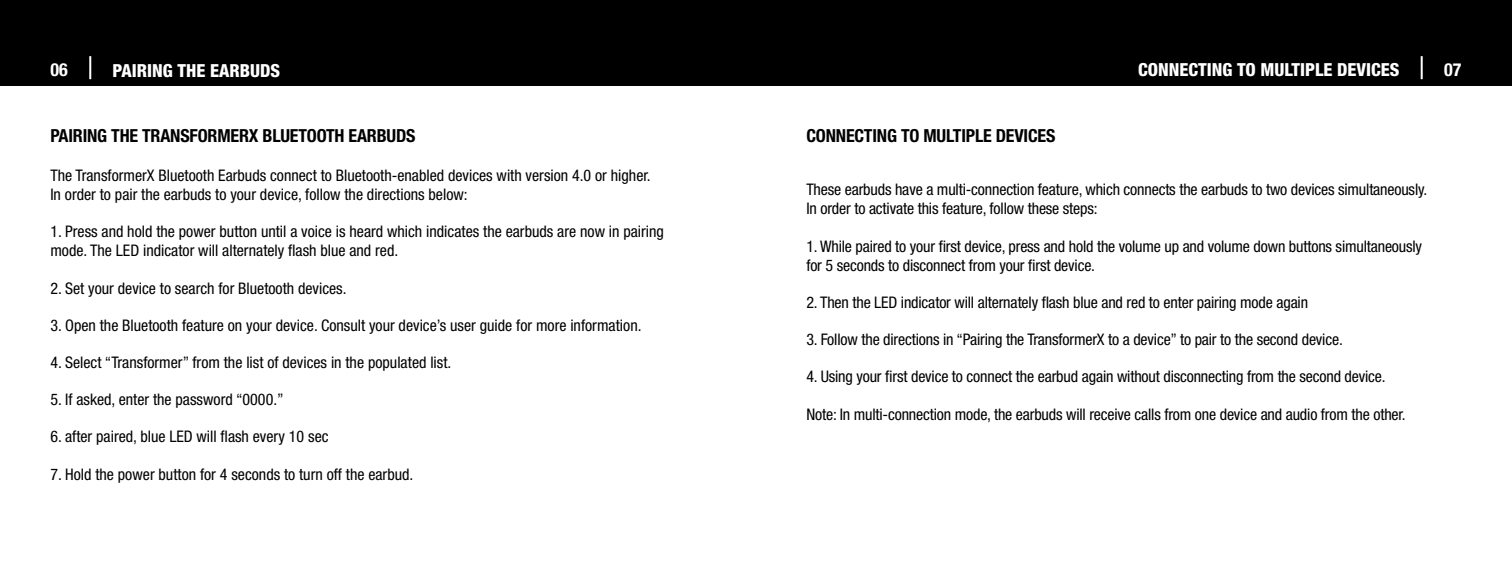
<style>
.page{position:relative;width:1512px;height:576px;background:#fff}
.page>*{position:absolute;margin:0;border:0;box-sizing:border-box;transform-origin:0 0}
.t1{font:700 condensed 18px "Helvetica Neue LT Std";letter-spacing:-.01em;color:#000}
.t2{font:800 condensed 18px "Helvetica Neue LT Std";color:#fff}
.t3{font:700 condensed 18px "Helvetica Neue LT Std";color:#fff}
.t4{font:condensed 16px/19.2px "Helvetica Neue LT Std";color:#000}
</style>
<div class="page">
<div style="left:0;top:0;width:756px;height:85px;background:#000"></div>
<div style="left:756px;top:0;width:756px;height:85px;background:#000"></div>
<hr style="left:89px;top:56px;width:2px;height:23px;background:#fff">
<hr style="left:1421px;top:56px;width:2px;height:23px;background:#fff">
<p class="t2" style="left:1138px;top:58px;width:263px">CONNECTING TO MULTIPLE DEVICES</p>
<p class="t3" style="left:50px;top:59px;width:19px">06</p>
<p class="t2" style="left:112px;top:59px;width:169px">PAIRING THE EARBUDS</p>
<p class="t3" style="left:1444px;top:59px;width:19px">07</p>
<p class="t1" style="left:50px;top:125px;width:367px">PAIRING THE TRANSFORMERX BLUETOOTH EARBUDS</p>
<p class="t4" style="left:50px;top:165px;width:602px">The TransformerX Bluetooth Earbuds connect to Bluetooth-enabled devices with version 4.0 or higher.<br>In order to pair the earbuds to your device, follow the directions below:</p>
<p class="t4" style="left:50px;top:222px;width:615px">1. Press and hold the power button until a voice is heard which indicates the earbuds are now in pairing mode. The LED indicator will alternately flash blue and red.</p>
<p class="t4" style="left:50px;top:278px;width:298px">2. Set your device to search for Bluetooth devices.</p>
<p class="t4" style="left:50px;top:315px;width:593px">3. Open the Bluetooth feature on your device. Consult your device’s user guide for more information.</p>
<p class="t4" style="left:50px;top:353px;width:402px">4. Select “Transformer” from the list of devices in the populated list.</p>
<p class="t4" style="left:50px;top:390px;width:235px">5. If asked, enter the password “0000.”</p>
<p class="t4" style="left:50px;top:427px;width:280px">6. after paired, blue LED will flash every 10 sec</p>
<p class="t4" style="left:50px;top:464px;width:365px">7. Hold the power button for 4 seconds to turn off the earbud.</p>
<p class="t1" style="left:806px;top:125px;width:250px">CONNECTING TO MULTIPLE DEVICES</p>
<p class="t4" style="left:806px;top:180px;width:623px">These earbuds have a multi-connection feature, which connects the earbuds to two devices simultaneously.<br>In order to activate this feature, follow these steps:</p>
<p class="t4" style="left:806px;top:236px;width:617px">1. While paired to your first device, press and hold the volume up and volume down buttons simultaneously for 5 seconds to disconnect from your first device.</p>
<p class="t4" style="left:806px;top:293px;width:503px">2. Then the LED indicator will alternately flash blue and red to enter pairing mode again</p>
<p class="t4" style="left:806px;top:330px;width:538px">3. Follow the directions in “Pairing the TransformerX to a device” to pair to the second device.</p>
<p class="t4" style="left:806px;top:367px;width:581px">4. Using your first device to connect the earbud again without disconnecting from the second device.</p>
<p class="t4" style="left:806px;top:404px;width:601px">Note: In multi-connection mode, the earbuds will receive calls from one device and audio from the other.</p>
</div>
